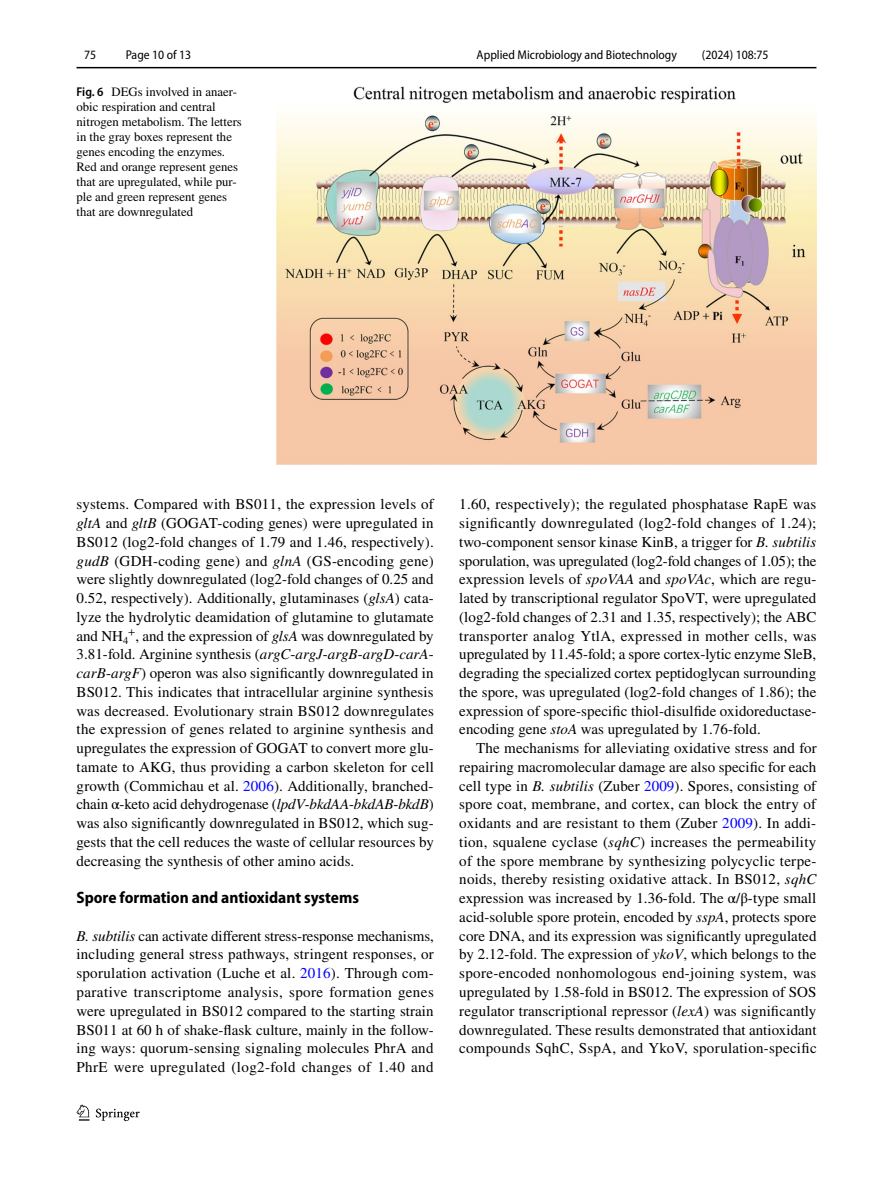
<style>
.page{position:relative;width:893px;height:1187px;background:#fff}
.page>*{position:absolute;margin:0;border:0;box-sizing:border-box;transform-origin:0 0}
.t1{font:700 semi-condensed 16.5px "Myriad Pro";color:#000}
.t2{font:15px/18.8px "STIX";letter-spacing:.005em;color:#000;text-align:justify}
.t3{font:12.75px/15px "STIX";color:#000}
.t4{font:semi-condensed 12.75px "Myriad Pro";color:#000}
.s1{font-family:"Myriad Pro";font-weight:600;font-stretch:semi-condensed}
.s2{font-style:italic}
.s3{color:#00f}
</style>
<div class="page">
<hr style="left:77px;top:67px;width:739px;height:1px;background:#000">
<svg style="left:77px;top:1104px;width:12px;height:16px"></svg>
<svg style="left:96px;top:1108px;width:44px;height:12px"></svg>
<img style="left:276px;top:87px;width:540px;height:377px">
<p class="t4" style="left:84px;top:48px;width:14px">75</p>
<p class="t4" style="left:126px;top:48px;width:67px">Page 10 of 13</p>
<p class="t4" style="left:477px;top:48px;width:202px">Applied Microbiology and Biotechnology</p>
<p class="t4" style="left:702px;top:48px;width:68px">(2024) 108:75</p>
<p class="t3" style="left:77px;top:85px;width:167px"><span class="s1">Fig. 6</span> DEGs involved in anaer&shy;obic respiration and central nitrogen metabolism. The letters in the gray boxes represent the genes encoding the enzymes.<br>Red and orange represent genes that are upregulated, while pur&shy;ple and green represent genes that are downregulated</p>
<p class="t2" style="left:77px;top:496px;width:359px">systems. Compared with BS011, the expression levels of <span class="s2">gltA</span> and <span class="s2">gltB</span> (GOGAT-coding genes) were upregulated in BS012 (log2-fold changes of 1.79 and 1.46, respectively). <span class="s2">gudB</span> (GDH-coding gene) and <span class="s2">glnA</span> (GS-encoding gene) were slightly downregulated (log2-fold changes of 0.25 and 0.52, respectively). Additionally, glutaminases (<span class="s2">glsA</span>) cata&shy;lyze the hydrolytic deamidation of glutamine to glutamate and NH<sub>4</sub><sup>+</sup>, and the expression of <span class="s2">glsA</span> was downregulated by 3.81-fold. Arginine synthesis (<span class="s2">argC</span>-<span class="s2">argJ</span>-<span class="s2">argB</span>-<span class="s2">argD</span>-<span class="s2">carA&shy;carB</span>-<span class="s2">argF</span>) operon was also significantly downregulated in BS012. This indicates that intracellular arginine synthesis was decreased. Evolutionary strain BS012 downregulates the expression of genes related to arginine synthesis and upregulates the expression of GOGAT to convert more glu&shy;tamate to AKG, thus providing a carbon skeleton for cell growth (Commichau et al. <span class="s3">2006</span>). Additionally, branched&shy;chain α-keto acid dehydrogenase (<span class="s2">lpdV</span>-<span class="s2">bkdAA</span>-<span class="s2">bkdAB</span>-<span class="s2">bkdB</span>) was also significantly downregulated in BS012, which sug&shy;gests that the cell reduces the waste of cellular resources by decreasing the synthesis of other amino acids.</p>
<p class="t1" style="left:77px;top:888px;width:284px">Spore formation and antioxidant systems</p>
<p class="t2" style="left:77px;top:927px;width:359px"><span class="s2">B. subtilis</span> can activate different stress-response mechanisms, including general stress pathways, stringent responses, or sporulation activation (Luche et al. <span class="s3">2016</span>). Through com&shy;parative transcriptome analysis, spore formation genes were upregulated in BS012 compared to the starting strain BS011 at 60 h of shake-flask culture, mainly in the follow&shy;ing ways: quorum-sensing signaling molecules PhrA and PhrE were upregulated (log2-fold changes of 1.40 and</p>
<p class="t2" style="left:459px;top:496px;width:359px">1.60, respectively); the regulated phosphatase RapE was significantly downregulated (log2-fold changes of 1.24); two-component sensor kinase KinB, a trigger for <span class="s2">B. subtilis </span>sporulation, was upregulated (log2-fold changes of 1.05); the expression levels of <span class="s2">spoVAA</span> and <span class="s2">spoVAc</span>, which are regu&shy;lated by transcriptional regulator SpoVT, were upregulated (log2-fold changes of 2.31 and 1.35, respectively); the ABC transporter analog YtlA, expressed in mother cells, was upregulated by 11.45-fold; a spore cortex-lytic enzyme SleB, degrading the specialized cortex peptidoglycan surrounding the spore, was upregulated (log2-fold changes of 1.86); the expression of spore-specific thiol-disulfide oxidoreductase&shy;encoding gene <span class="s2">stoA</span> was upregulated by 1.76-fold.</p>
<p class="t2" style="left:459px;top:739px;width:359px;text-indent:17px">The mechanisms for alleviating oxidative stress and for repairing macromolecular damage are also specific for each cell type in <span class="s2">B. subtilis</span> (Zuber <span class="s3">2009</span>). Spores, consisting of spore coat, membrane, and cortex, can block the entry of oxidants and are resistant to them (Zuber <span class="s3">2009</span>). In addi&shy;tion, squalene cyclase (<span class="s2">sqhC</span>) increases the permeability of the spore membrane by synthesizing polycyclic terpe&shy;noids, thereby resisting oxidative attack. In BS012, <span class="s2">sqhC </span>expression was increased by 1.36-fold. The α/β-type small acid-soluble spore protein, encoded by <span class="s2">sspA</span>, protects spore core DNA, and its expression was significantly upregulated by 2.12-fold. The expression of <span class="s2">ykoV</span>, which belongs to the spore-encoded nonhomologous end-joining system, was upregulated by 1.58-fold in BS012. The expression of SOS regulator transcriptional repressor (<span class="s2">lexA</span>) was significantly downregulated. These results demonstrated that antioxidant compounds SqhC, SspA, and YkoV, sporulation-specific</p>
</div>
